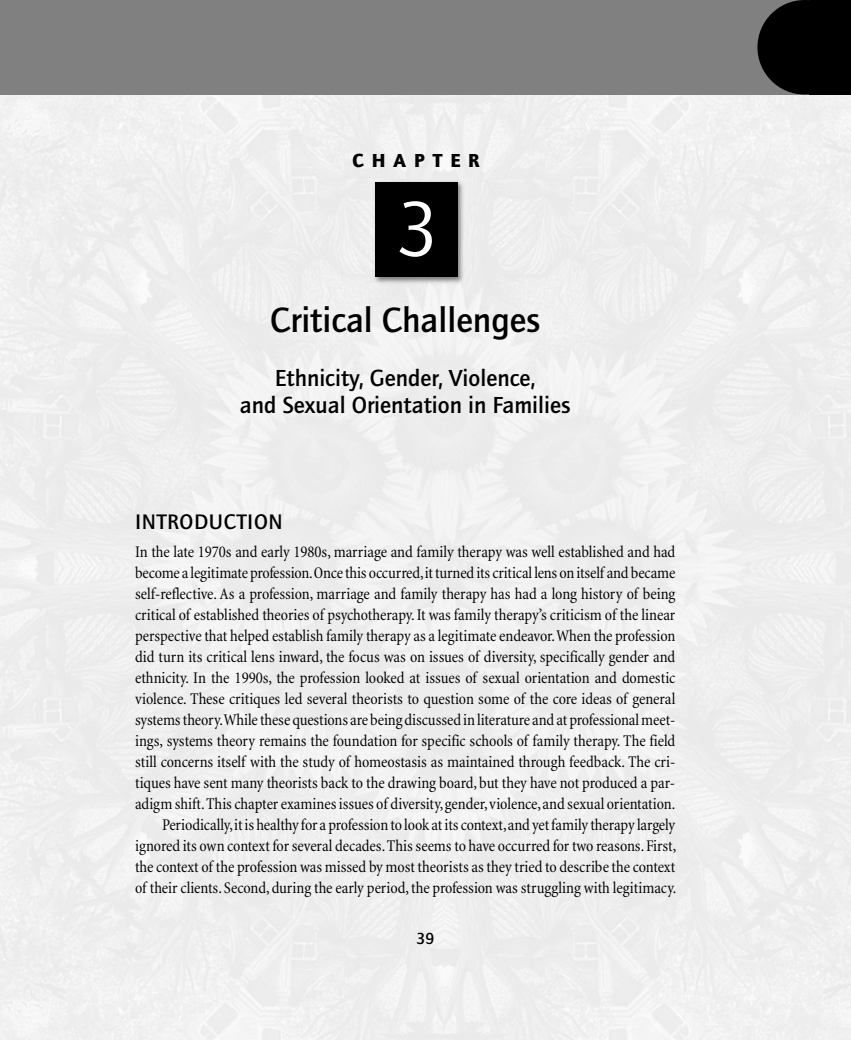
<style>
.page{position:relative;width:851px;height:1040px;background:#fff}
.page>*{position:absolute;margin:0;border:0;box-sizing:border-box;transform-origin:0 0}
.t1{font:79.8px "Quay Sans EF";color:#fff}
.t2{font:500 36px "Quay Sans EF";color:#000}
.t3{font:500 24px/27px "Quay Sans EF";color:#000;text-align:center}
.t4{font:500 21.75px "Quay Sans EF";letter-spacing:.025em;color:#000}
.t5{font:900 19.5px "Quay Sans EF";letter-spacing:.41em;color:#000}
.t6{font:condensed 16.5px/21px "Minion";letter-spacing:-.005em;color:#000;text-align:right}
.t7{font:500 16.5px "Quay Sans EF";color:#000}
</style>
<div class="page">
<div style="left:0;top:94px;width:850px;height:946px;background:#eee"></div>
<img style="left:370px;top:177px;width:99px;height:111px">
<div style="left:375px;top:182px;width:82px;height:94px;background:#000"></div>
<div style="left:0;top:0;width:850px;height:94px;background:#808080"></div>
<svg style="left:757px;top:0;width:93px;height:94px;background:#0e0e0e"></svg>
<p class="t5" style="left:352px;top:153px;width:129px">CHAPTER</p>
<p class="t1" style="left:397px;top:199px;width:44px">3</p>
<p class="t2" style="left:270px;top:306px;width:272px">Critical Challenges</p>
<p class="t3" style="left:240px;top:366px;width:332px">Ethnicity, Gender, Violence,<br>and Sexual Orientation in Families</p>
<p class="t4" style="left:135px;top:513px;width:149px">INTRODUCTION</p>
<p class="t6" style="left:135px;top:542px;width:542px">In the late 1970s and early 1980s, marriage and family therapy was well established and had become a legitimate profession.Oncethis occurred,itturned itscritical lens on itself and became self-reflective. As a profession, marriage and family therapy has had a long history of being critical of established theories of psychotherapy.It was family therapy’s criticism of the linear perspective that helped establish family therapy as a legitimate endeavor.When the profession did turn its critical lens inward, the focus was on issues of diversity, specifically gender and ethnicity. In the 1990s, the profession looked at issues of sexual orientation and domestic violence. These critiques led several theorists to question some of the core ideas of general systemstheory.Whilethese questions are being discussed in literature and at professionalmeet&shy;ings, systems theory remains the foundation for specific schools of family therapy. The field still concerns itself with the study of homeostasis as maintained through feedback. The cri&shy;tiques have sent many theorists back to the drawing board, but they have not produced a par&shy;adigmshift.Thischapterexaminesissues of diversity,gender,violence,and sexual orientation.<br>Periodically,itis healthy for a profession to look atitscontext,and yetfamily therapy largely ignored its own context for several decades.This seems to have occurred for two reasons.First, the context of the profession was missed by most theorists as they tried to describe the context of their clients. Second,during the early period,the profession was struggling with legitimacy.</p>
<p class="t7" style="left:416px;top:931px;width:20px">39</p>
</div>
